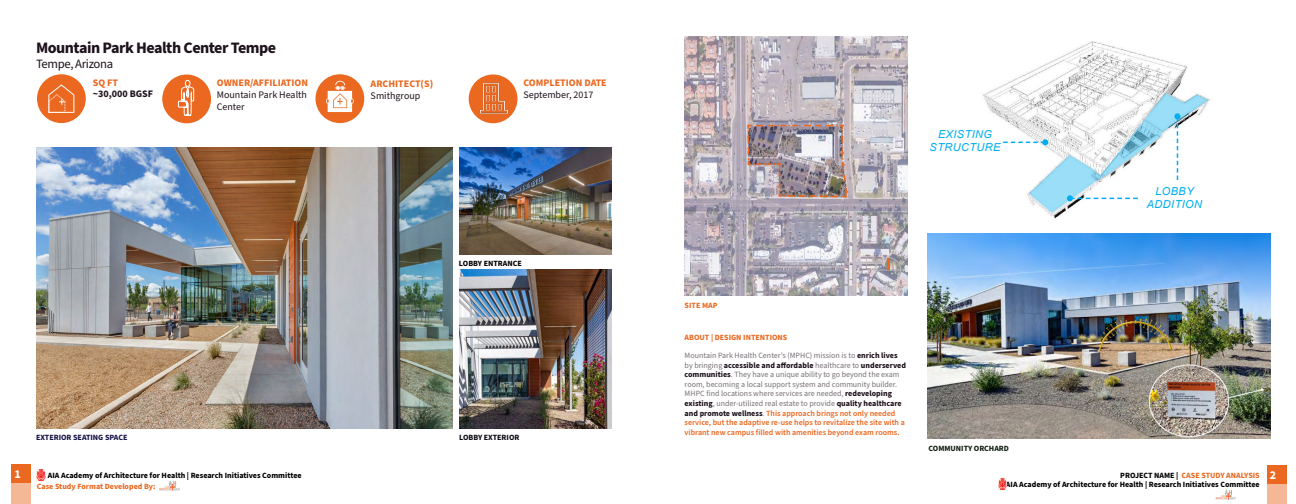
<style>
.page{position:relative;width:1296px;height:504px;background:#fff}
.page>*{position:absolute;margin:0;border:0;box-sizing:border-box;transform-origin:0 0}
.t1{font:700 16px "Source Sans Pro";letter-spacing:-.03em;color:#1e121c}
.t2{font:12.7px "Source Sans Pro";letter-spacing:-.03em;color:#1e121c}
.t3{font:700 12px "Source Sans Pro";color:#fff}
.t4{font:italic 11px/13.2px "Arial";letter-spacing:.035em;color:#00aeef;text-align:center}
.t5{font:10px/12px "Source Sans Pro";color:#1e121c}
.t6{font:700 10px "Source Sans Pro";color:#ea6820}
.t7{font:700 10px "Source Sans Pro";color:#1e121c}
.t8{font:8px/9.6px "Source Sans Pro";color:#787177}
.t9{font:700 8px/9.5px "Source Sans Pro";color:#000;text-align:right}
.t10{font:700 8px "Source Sans Pro";color:#ea6820}
.t11{font:700 8px "Source Sans Pro";color:#141247}
.t12{font:700 8px "Source Sans Pro";color:#101f11}
.t13{font:700 8px "Source Sans Pro";color:#0a0b14}
.t14{font:700 8px "Source Sans Pro";color:#000101}
.t15{font:600 6.4px "Source Sans Pro";color:#b7b9b8}
.s1{font-weight:700;color:#1e121c}
.s2{font-weight:600;color:#ea6820}
.s3{color:#ea6820}
</style>
<div class="page">
<div style="left:1267px;top:465px;width:20px;height:39px;background:#f4b896"></div>
<div style="left:1267px;top:465px;width:20px;height:19px;background:#ea6820"></div>
<div style="left:12px;top:464px;width:19px;height:40px;background:#f4b896"></div>
<div style="left:12px;top:464px;width:19px;height:20px;background:#ea6820"></div>
<img style="left:1215px;top:489px;width:21px;height:11px">
<svg style="left:998px;top:479px;width:9px;height:10px"></svg>
<img style="left:159px;top:481px;width:21px;height:10px">
<svg style="left:37px;top:470px;width:8px;height:10px"></svg>
<img style="left:927px;top:233px;width:343px;height:205px">
<img style="left:983px;top:41px;width:227px;height:178px">
<img style="left:459px;top:270px;width:153px;height:158px">
<img style="left:459px;top:148px;width:153px;height:106px">
<img style="left:36px;top:148px;width:417px;height:280px">
<img style="left:684px;top:36px;width:223px;height:259px">
<div style="left:37px;top:74px;width:49px;height:49px;background:#ea6820;border-radius:50%"></div>
<div style="left:162px;top:75px;width:49px;height:48px;background:#ea6820;border-radius:50%"></div>
<svg style="left:178px;top:80px;width:16px;height:36px"></svg>
<div style="left:315px;top:74px;width:49px;height:49px;background:#ea6820;border-radius:50%"></div>
<svg style="left:48px;top:84px;width:26px;height:29px"></svg>
<svg style="left:326px;top:81px;width:28px;height:31px"></svg>
<div style="left:469px;top:75px;width:48px;height:48px;background:#ea6820;border-radius:50%"></div>
<img style="left:474px;top:81px;width:40px;height:40px">
<div style="left:876px;top:257px;width:25px;height:26px;border:1px solid #b7b9b8;border-radius:50%"></div>
<svg style="left:876px;top:258px;width:25px;height:13px"></svg>
<svg style="left:1003px;top:93px;width:205px;height:120px"></svg>
<img style="left:746px;top:124px;width:102px;height:74px">
<h1 class="t1" style="left:36px;top:37px;width:242px">Mountain Park Health Center Tempe</h1>
<h2 class="t2" style="left:36px;top:56px;width:79px">Tempe, Arizona</h2>
<p class="t6" style="left:93px;top:76px;width:27px">SQ FT</p>
<p class="t7" style="left:93px;top:87px;width:62px">~30,000 BGSF</p>
<p class="t6" style="left:217px;top:76px;width:93px">OWNER/AFFILIATION</p>
<p class="t5" style="left:217px;top:89px;width:92px">Mountain Park Health<br>Center</p>
<p class="t6" style="left:371px;top:76px;width:64px">ARCHITECT(S)</p>
<p class="t5" style="left:371px;top:90px;width:51px">Smithgroup</p>
<p class="t6" style="left:523px;top:76px;width:85px">COMPLETION DATE</p>
<p class="t5" style="left:523px;top:89px;width:71px">September, 2017</p>
<p class="t14" style="left:459px;top:257px;width:64px">LOBBY ENTRANCE</p>
<p class="t11" style="left:36px;top:431px;width:93px">EXTERIOR SEATING SPACE</p>
<p class="t13" style="left:459px;top:432px;width:62px">LOBBY EXTERIOR</p>
<h3 class="t4" style="left:930px;top:128px;width:72px">EXISTING<br>STRUCTURE</h3>
<p class="t10" style="left:685px;top:300px;width:34px">SITE MAP</p>
<p class="t15" style="left:878px;top:284px;width:22px">NORTH</p>
<p class="t10" style="left:685px;top:332px;width:104px">ABOUT | DESIGN INTENTIONS</p>
<p class="t8" style="left:685px;top:351px;width:223px">Mountain Park Health Center’s (MPHC) mission is to <span class="s1">enrich lives </span>by bringing <span class="s1">accessible and affordable</span> healthcare to <span class="s1">underserved communities</span>. They have a unique ability to go beyond the exam room, becoming a local support system and community builder.<br>MHPC find locations where services are needed, <span class="s1">redeveloping existing</span>, under-utilized real estate to provide <span class="s1">quality healthcare and promote wellness</span>. <span class="s2">This approach brings not only needed service, but the adaptive re-use helps to revitalize the site with a vibrant new campus filled with amenities beyond exam rooms.</span></p>
<p class="t12" style="left:928px;top:442px;width:82px">COMMUNITY ORCHARD</p>
<h3 class="t4" style="left:1147px;top:185px;width:57px">LOBBY<br>ADDITION</h3>
<h3 class="t3" style="left:14px;top:466px;width:8px">1</h3>
<p class="t9" style="left:48px;top:471px;width:255px">AIA Academy of Architecture for Health | Research Initiatives Committee</p>
<h3 class="t3" style="left:1270px;top:466px;width:8px">2</h3>
<p class="t10" style="left:37px;top:481px;width:120px">Case Study Format Developed By:</p>
<p class="t9" style="left:1006px;top:470px;width:255px">PROJECT NAME | <span class="s3">CASE STUDY ANALYSIS<br></span>AIA Academy of Architecture for Health | Research Initiatives Committee</p>
</div>
